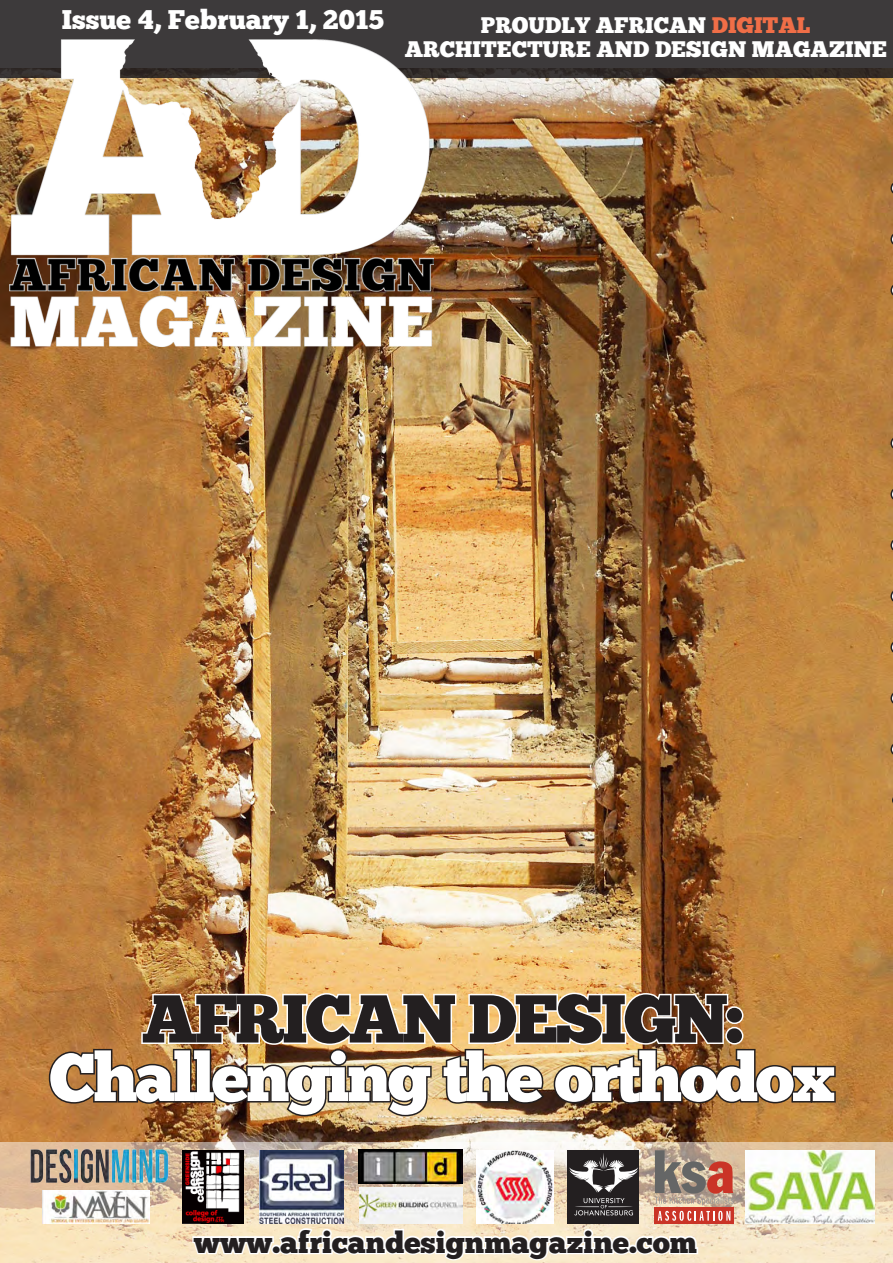
<style>
.page{position:relative;width:893px;height:1263px;background:#fff}
.page>*{position:absolute;margin:0;border:0;box-sizing:border-box;transform-origin:0 0}
.t1{font:67.5px "Chunk Five";letter-spacing:-.04em;color:#fff}
.t2{font:67.5px "Chunk Five";letter-spacing:-.04em;color:#231f20}
.t3{font:30px "Chunk Five";color:#231f20}
.t4{font:27px "Chunk Five";color:#fff}
.t5{font:22.5px "Chunk Five";color:#fff}
.s1{color:#f06e47}
</style>
<div class="page">
<img style="left:0;top:78px;width:893px;height:1064px">
<img style="left:47px;top:991px;width:790px;height:127px">
<svg style="left:0;top:1142px;width:893px;height:121px;background:#e9d5b7"></svg>
<img style="left:29px;top:1147px;width:144px;height:43px">
<svg style="left:0;top:0;width:893px;height:78px;background:#3c3939"></svg>
<img style="left:43px;top:1190px;width:106px;height:34px">
<svg style="left:890px;top:181px;width:3px;height:14px"></svg>
<svg style="left:890px;top:232px;width:3px;height:14px"></svg>
<svg style="left:890px;top:283px;width:3px;height:14px"></svg>
<svg style="left:890px;top:436px;width:3px;height:14px"></svg>
<svg style="left:890px;top:487px;width:3px;height:14px"></svg>
<svg style="left:890px;top:538px;width:3px;height:14px"></svg>
<svg style="left:890px;top:589px;width:3px;height:14px"></svg>
<svg style="left:890px;top:640px;width:3px;height:14px"></svg>
<svg style="left:890px;top:691px;width:3px;height:14px"></svg>
<svg style="left:890px;top:742px;width:3px;height:14px"></svg>
<img style="left:183px;top:1150px;width:8px;height:74px">
<img style="left:10px;top:40px;width:424px;height:307px">
<img style="left:191px;top:1150px;width:543px;height:113px">
<img style="left:746px;top:1150px;width:128px;height:74px">
<p class="t4" style="left:62px;top:3px;width:324px">Issue 4, February 1, 2015</p>
<p class="t5" style="left:481px;top:12px;width:331px">PROUDLY AFRICAN <span class="s1">DIGITAL</span></p>
<p class="t5" style="left:405px;top:36px;width:484px">ARCHITECTURE AND DESIGN MAGAZINE</p>
<p class="t2" style="left:142px;top:979px;width:603px">AFRICAN DESIGN:</p>
<p class="t1" style="left:49px;top:1037px;width:788px">Challenging the orthodox</p>
<p class="t3" style="left:194px;top:1224px;width:505px">www.africandesignmagazine.com</p>
</div>
